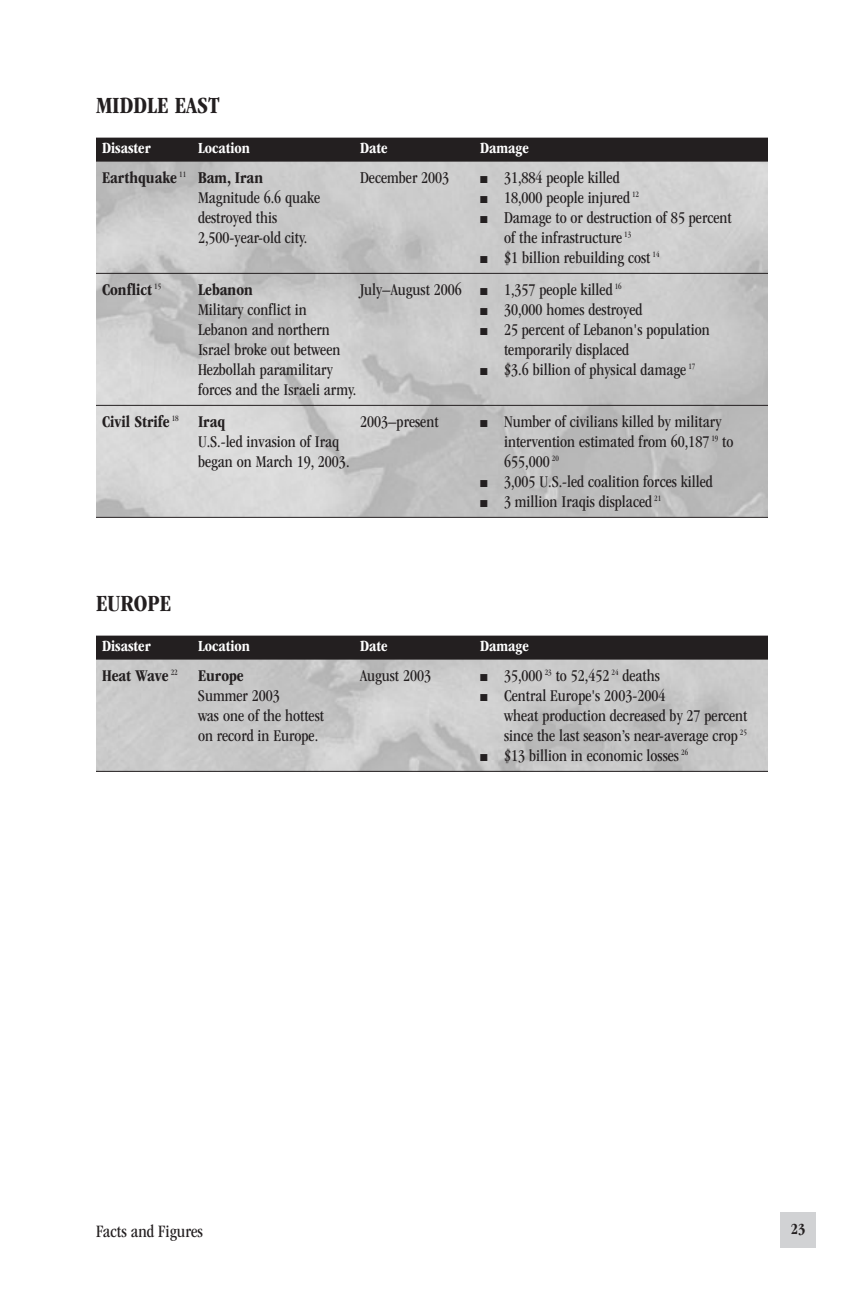
<style>
.page{position:relative;width:864px;height:1296px;background:#fff}
.page>*{position:absolute;margin:0;border:0;box-sizing:border-box;transform-origin:0 0}
.t1{font:700 condensed 24px "ITC Garamond Std";color:#231f20}
.t2{font:condensed 18px "ITC Garamond Std";color:#231f20}
.t3{font:condensed 17px/32px "ITC Garamond Std";color:#231f20}
.t4{font:700 condensed 17px "ITC Garamond Std";color:#231f20}
.t5{font:700 condensed 16px "ITC Garamond Std";color:#fff}
.t6{font:700 condensed 16px "ITC Garamond Std";color:#231f20}
.s1{font-weight:700}
</style>
<div class="page">
<div style="left:96px;top:138px;width:672px;height:24px;background:#231f20"></div>
<hr style="left:96px;top:273px;width:672px;height:1px;background:#231f20">
<hr style="left:96px;top:405px;width:672px;height:1px;background:#231f20">
<hr style="left:96px;top:517px;width:672px;height:1px;background:#231f20">
<div style="left:96px;top:636px;width:672px;height:24px;background:#231f20"></div>
<hr style="left:96px;top:771px;width:672px;height:1px;background:#231f20">
<div style="left:780px;top:1212px;width:36px;height:36px;background:#d1d2d4"></div>
<h1 class="t1" style="left:96px;top:96px;width:125px">MIDDLE EAST</h1>
<p class="t5" style="left:102px;top:142px;width:50px">Disaster</p>
<p class="t5" style="left:198px;top:142px;width:54px">Location</p>
<p class="t5" style="left:360px;top:142px;width:29px">Date</p>
<p class="t5" style="left:480px;top:142px;width:50px">Damage</p>
<p class="t4" style="left:102px;top:171px;width:163px">Earthquake <sup>11</sup> Bam, Iran</p>
<p class="t3" style="left:360px;top:163px;width:91px">December 2003</p>
<p class="t3" style="left:480px;top:163px;width:141px">■ 31,884 people killed</p>
<p class="t3" style="left:198px;top:183px;width:124px">Magnitude 6.6 quake</p>
<p class="t3" style="left:480px;top:183px;width:161px">■ 18,000 people injured <sup>12</sup></p>
<p class="t3" style="left:198px;top:203px;width:81px">destroyed this</p>
<p class="t3" style="left:480px;top:203px;width:253px">■ Damage to or destruction of 85 percent</p>
<p class="t3" style="left:198px;top:223px;width:111px">2,500-year-old city.</p>
<p class="t3" style="left:504px;top:223px;width:129px">of the infrastructure <sup>13</sup></p>
<p class="t3" style="left:480px;top:243px;width:181px">■ $1 billion rebuilding cost <sup>14</sup></p>
<p class="t4" style="left:102px;top:283px;width:61px">Conflict <sup>15</sup></p>
<p class="t4" style="left:198px;top:283px;width:56px">Lebanon</p>
<p class="t3" style="left:360px;top:275px;width:263px">July–August 2006 ■ 1,357 people killed <sup>16</sup></p>
<p class="t3" style="left:198px;top:295px;width:110px">Military conflict in</p>
<p class="t3" style="left:480px;top:295px;width:164px">■ 30,000 homes destroyed</p>
<p class="t3" style="left:198px;top:315px;width:133px">Lebanon and northern</p>
<p class="t3" style="left:480px;top:315px;width:231px">■ 25 percent of Lebanon's population</p>
<p class="t3" style="left:198px;top:335px;width:144px">Israel broke out between</p>
<p class="t3" style="left:504px;top:335px;width:127px">temporarily displaced</p>
<p class="t3" style="left:198px;top:355px;width:136px">Hezbollah paramilitary</p>
<p class="t3" style="left:480px;top:355px;width:217px">■ $3.6 billion of physical damage <sup>17</sup></p>
<p class="t3" style="left:102px;top:375px;width:256px;text-indent:96px">forces and the Israeli army.<br><span class="s1">Civil Strife</span> <sup>18</sup> <span class="s1">Iraq</span></p>
<p class="t3" style="left:360px;top:407px;width:80px">2003–present</p>
<p class="t3" style="left:480px;top:407px;width:243px">■ Number of civilians killed by military</p>
<p class="t3" style="left:198px;top:427px;width:143px">U.S.-led invasion of Iraq</p>
<p class="t3" style="left:504px;top:427px;width:231px">intervention estimated from 60,187 <sup>19</sup> to</p>
<p class="t3" style="left:198px;top:447px;width:153px">began on March 19, 2003.</p>
<p class="t3" style="left:504px;top:447px;width:56px">655,000 <sup>20</sup></p>
<p class="t3" style="left:480px;top:467px;width:234px">■ 3,005 U.S.-led coalition forces killed</p>
<p class="t3" style="left:480px;top:487px;width:183px">■ 3 million Iraqis displaced <sup>21</sup></p>
<h1 class="t1" style="left:96px;top:594px;width:77px">EUROPE</h1>
<p class="t5" style="left:102px;top:640px;width:50px">Disaster</p>
<p class="t5" style="left:198px;top:640px;width:53px">Location</p>
<p class="t5" style="left:360px;top:640px;width:29px">Date</p>
<p class="t5" style="left:480px;top:640px;width:50px">Damage</p>
<p class="t4" style="left:102px;top:669px;width:143px">Heat Wave <sup>22</sup> Europe</p>
<p class="t3" style="left:360px;top:661px;width:73px">August 2003</p>
<p class="t3" style="left:480px;top:661px;width:181px">■ 35,000 <sup>23</sup> to 52,452 <sup>24</sup> deaths</p>
<p class="t3" style="left:198px;top:681px;width:83px">Summer 2003</p>
<p class="t3" style="left:480px;top:681px;width:187px">■ Central Europe's 2003-2004</p>
<p class="t3" style="left:198px;top:701px;width:128px">was one of the hottest</p>
<p class="t3" style="left:504px;top:701px;width:245px">wheat production decreased by 27 percent</p>
<p class="t3" style="left:198px;top:721px;width:122px">on record in Europe.</p>
<p class="t3" style="left:504px;top:721px;width:244px">since the last season’s near-average crop <sup>25</sup></p>
<p class="t3" style="left:480px;top:741px;width:210px">■ $13 billion in economic losses <sup>26</sup></p>
<p class="t2" style="left:96px;top:1224px;width:108px">Facts and Figures</p>
<p class="t6" style="left:791px;top:1223px;width:16px">23</p>
</div>
